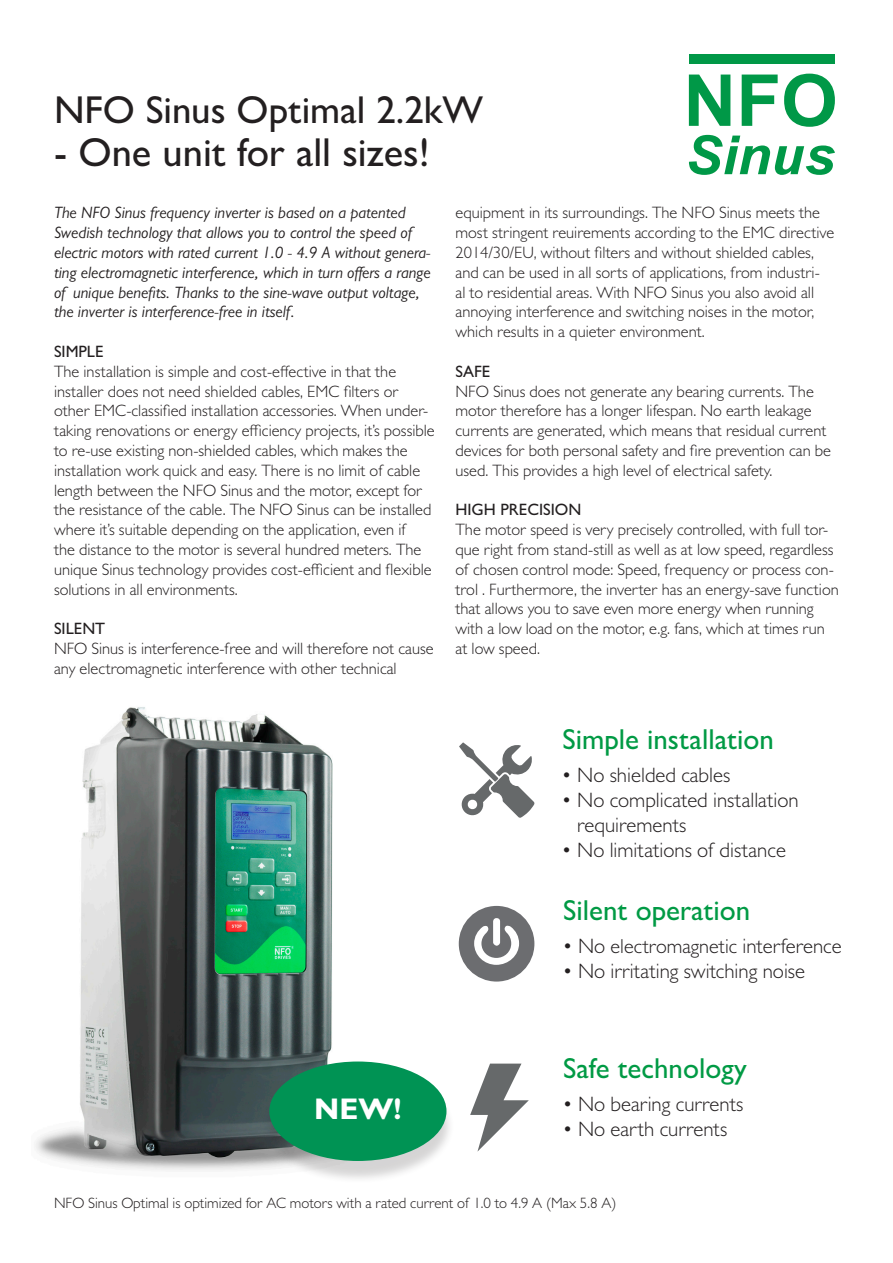
<style>
.page{position:relative;width:893px;height:1263px;background:#fff}
.page>*{position:absolute;margin:0;border:0;box-sizing:border-box;transform-origin:0 0}
.t1{font:500 40.5px "Gill Sans";color:#231f20}
.t2{font:500 39px "Gill Sans";color:#231f20}
.t3{font:700 30px "Gill Sans";color:#fff}
.t4{font:500 28.95px "Gill Sans";color:#009a44}
.t5{font:300 20.85px "Gill Sans";color:#231f20}
.t6{font:300 16.5px/19.8px "Gill Sans";color:#231f20}
.t7{font:italic 16.5px/19.8px "Gill Sans";color:#231f20}
.t8{font:500 16.5px "Gill Sans";color:#231f20}
.t9{font:300 15px "Gill Sans";color:#231f20}
.s1{font-size:20.25px}
</style>
<div class="page">
<svg style="left:459px;top:742px;width:75px;height:76px"></svg>
<div style="left:459px;top:906px;width:75px;height:75px;background:#6c6d70;border-radius:50%"></div>
<svg style="left:474px;top:925px;width:45px;height:40px"></svg>
<div style="left:493px;top:918px;width:7px;height:28px;background:#fff;border-radius:3px"></div>
<svg style="left:470px;top:1063px;width:59px;height:88px"></svg>
<img style="left:35px;top:707px;width:298px;height:464px">
<div style="left:261px;top:1068px;width:193px;height:116px;background:#231f20;opacity:.19"></div>
<div style="left:269px;top:1061px;width:177px;height:100px;background:#009354;border-radius:50%"></div>
<svg style="left:689px;top:75px;width:41px;height:51px"></svg>
<svg style="left:742px;top:75px;width:36px;height:51px"></svg>
<svg style="left:784px;top:74px;width:51px;height:53px"></svg>
<svg style="left:689px;top:135px;width:146px;height:40px"></svg>
<div style="left:689px;top:54px;width:146px;height:10px;background:#009847"></div>
<p class="t2" style="left:54px;top:87px;width:431px">NFO Sinus Optimal 2.2kW</p>
<p class="t1" style="left:54px;top:128px;width:377px">- One unit for all sizes!</p>
<p class="t7" style="left:54px;top:203px;width:378px">The NFO Sinus frequency inverter is based on a patented Swedish technology that allows you to control the speed of electric motors with rated current 1.0 - 4.9 A without genera&shy;ting electromagnetic interference, which in turn offers a range of unique benefits. Thanks to the sine-wave output voltage, the inverter is interference-free in itself.</p>
<p class="t8" style="left:54px;top:342px;width:51px">SIMPLE</p>
<p class="t6" style="left:54px;top:361px;width:382px">The installation is simple and cost-effective in that the installer does not need shielded cables, EMC filters or other EMC-classified installation accessories. When under&shy;taking renovations or energy efficiency projects, it’s possible to re-use existing non-shielded cables, which makes the installation work quick and easy. There is no limit of cable length between the NFO Sinus and the motor, except for the resistance of the cable. The NFO Sinus can be installed where it’s suitable depending on the application, even if<br>the distance to the motor is several hundred meters. The unique Sinus technology provides cost-efficient and flexible solutions in all environments.</p>
<p class="t8" style="left:54px;top:619px;width:53px">SILENT</p>
<p class="t6" style="left:54px;top:638px;width:381px">NFO Sinus is interference-free and will therefore not cause any electromagnetic interference with other technical</p>
<p class="t6" style="left:455px;top:203px;width:380px">equipment in its surroundings. The NFO Sinus meets the most stringent reuirements according to the EMC directive 2014/30/EU, without filters and without shielded cables, and can be used in all sorts of applications, from industri-<br>al to residential areas. With NFO Sinus you also avoid all annoying interference and switching noises in the motor, which results in a quieter environment.</p>
<p class="t8" style="left:455px;top:361px;width:36px">SAFE</p>
<p class="t6" style="left:455px;top:381px;width:377px">NFO Sinus does not generate any bearing currents. The motor therefore has a longer lifespan. No earth leakage currents are generated, which means that residual current devices for both personal safety and fire prevention can be used. This provides a high level of electrical safety.</p>
<p class="t8" style="left:455px;top:500px;width:127px">HIGH PRECISION</p>
<p class="t6" style="left:455px;top:519px;width:385px">The motor speed is very precisely controlled, with full tor&shy;que right from stand-still as well as at low speed, regardless of chosen control mode: Speed, frequency or process con&shy;trol . Furthermore, the inverter has an energy-save function that allows you to save even more energy when running with a low load on the motor, e.g. fans, which at times run at low speed.</p>
<p class="t4" style="left:562px;top:722px;width:213px">Simple installation</p>
<p class="t5" style="left:561px;top:763px;width:170px">• No shielded cables</p>
<p class="t5" style="left:561px;top:788px;width:239px">• No complicated installation</p>
<p class="t5" style="left:577px;top:813px;width:111px">requirements</p>
<p class="t5" style="left:561px;top:838px;width:226px">• No limitations of distance</p>
<p class="t4" style="left:563px;top:893px;width:189px">Silent operation</p>
<p class="t5" style="left:562px;top:933px;width:281px">• No <span class="s1">electromagnetic</span> interference</p>
<p class="t5" style="left:562px;top:958px;width:244px">• No irritating switching noise</p>
<p class="t3" style="left:314px;top:1090px;width:89px">NEW!</p>
<p class="t4" style="left:563px;top:1051px;width:185px">Safe technology</p>
<p class="t5" style="left:562px;top:1091px;width:182px">• No bearing currents</p>
<p class="t5" style="left:562px;top:1116px;width:166px">• No earth currents</p>
<p class="t9" style="left:54px;top:1194px;width:564px">NFO Sinus Optimal is optimized for AC motors with a rated current of 1.0 to 4.9 A (Max 5.8 A)</p>
</div>
